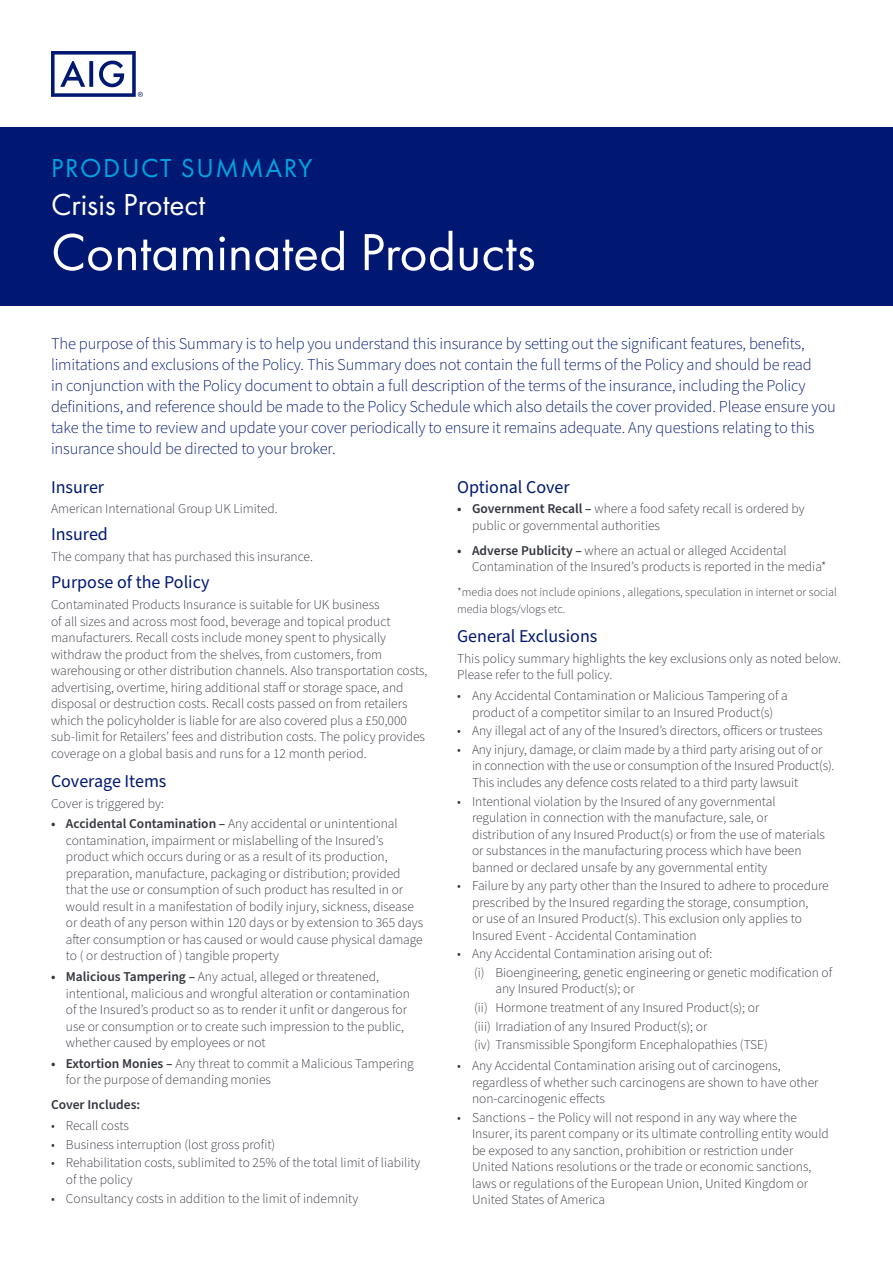
<style>
.page{position:relative;width:893px;height:1263px;background:#fff}
.page>*{position:absolute;margin:0;border:0;box-sizing:border-box;transform-origin:0 0}
.intro{font:54px "Futura PT";color:#fff}
.intro-2{font:31.5px "Futura PT";color:#fff}
.intro-3{font:27px "Futura PT";letter-spacing:.06em;color:#00a4e3}
.intro-4{font:18px "Source Sans Pro";color:#001871}
.intro-5{font:300 16.5px/21px "Source Sans Pro";letter-spacing:-.01em;color:#001871}
.intro-6{font:300 13.5px/16.5px "Source Sans Pro";color:#343741}
.intro-7{font:600 13.5px "Source Sans Pro";color:#343741}
.intro-8{font:300 12px/16.5px "Source Sans Pro";color:#343741}
.s1{font-weight:600}
</style>
<div class="page">
<div style="left:0;top:128px;width:893px;height:178px;background:#001871"></div>
<svg style="left:51px;top:51px;width:92px;height:46px"></svg>
<p class="intro-3" style="left:51px;top:152px;width:263px">PRODUCT SUMMARY</p>
<p class="intro-2" style="left:51px;top:186px;width:156px">Crisis Protect</p>
<p class="intro" style="left:51px;top:220px;width:486px">Contaminated Products</p>
<p class="intro-5" style="left:51px;top:333px;width:786px">The purpose of this Summary is to help you understand this insurance by setting out the significant features, benefits, limitations and exclusions of the Policy. This Summary does not contain the full terms of the Policy and should be read<br>in conjunction with the Policy document to obtain a full description of the terms of the insurance, including the Policy definitions, and reference should be made to the Policy Schedule which also details the cover provided. Please ensure you take the time to review and update your cover periodically to ensure it remains adequate. Any questions relating to this insurance should be directed to your broker.</p>
<p class="intro-4" style="left:51px;top:475px;width:55px">Insurer</p>
<p class="intro-6" style="left:51px;top:501px;width:228px">American International Group UK Limited.</p>
<p class="intro-4" style="left:51px;top:522px;width:58px">Insured</p>
<p class="intro-6" style="left:51px;top:549px;width:263px">The company that has purchased this insurance.</p>
<p class="intro-4" style="left:51px;top:570px;width:160px">Purpose of the Policy</p>
<p class="intro-6" style="left:51px;top:597px;width:378px">Contaminated Products Insurance is suitable for UK business<br>of all sizes and across most food, beverage and topical product manufacturers. Recall costs include money spent to physically withdraw the product from the shelves, from customers, from warehousing or other distribution channels. Also transportation costs, advertising, overtime, hiring additional staff or storage space, and disposal or destruction costs. Recall costs passed on from retailers which the policyholder is liable for are also covered plus a £50,000 sub-limit for Retailers’ fees and distribution costs. The policy provides coverage on a global basis and runs for a 12 month period.</p>
<p class="intro-4" style="left:51px;top:769px;width:117px">Coverage Items</p>
<p class="intro-6" style="left:51px;top:795px;width:115px">Cover is triggered by:</p>
<p class="intro-6" style="left:66px;top:816px;width:359px;text-indent:-15px"><span class="s1">• Accidental Contamination –</span> Any accidental or unintentional contamination, impairment or mislabelling of the Insured’s product which occurs during or as a result of its production, preparation, manufacture, packaging or distribution; provided that the use or consumption of such product has resulted in or would result in a manifestation of bodily injury, sickness, disease or death of any person within 120 days or by extension to 365 days after consumption or has caused or would cause physical damage to ( or destruction of ) tangible property</p>
<p class="intro-6" style="left:66px;top:969px;width:346px;text-indent:-15px"><span class="s1">• Malicious Tampering –</span> Any actual, alleged or threatened, intentional, malicious and wrongful alteration or contamination of the Insured’s product so as to render it unfit or dangerous for use or consumption or to create such impression to the public, whether caused by employees or not</p>
<p class="intro-6" style="left:66px;top:1056px;width:349px;text-indent:-15px"><span class="s1">• Extortion Monies –</span> Any threat to commit a Malicious Tampering for the purpose of demanding monies</p>
<p class="intro-7" style="left:51px;top:1096px;width:91px">Cover Includes:</p>
<p class="intro-6" style="left:51px;top:1118px;width:79px">• Recall costs</p>
<p class="intro-6" style="left:51px;top:1136px;width:226px">• Business interruption (lost gross profit)</p>
<p class="intro-6" style="left:66px;top:1155px;width:356px;text-indent:-15px">• Rehabilitation costs, sublimited to 25% of the total limit of liability of the policy</p>
<p class="intro-6" style="left:51px;top:1190px;width:309px">• Consultancy costs in addition to the limit of indemnity</p>
<p class="intro-4" style="left:457px;top:475px;width:114px">Optional Cover</p>
<p class="intro-6" style="left:472px;top:501px;width:334px;text-indent:-15px"><span class="s1">• Government Recall –</span> where a food safety recall is ordered by public or governmental authorities</p>
<p class="intro-6" style="left:472px;top:542px;width:356px;text-indent:-15px"><span class="s1">• Adverse Publicity –</span> where an actual or alleged Accidental<br>Contamination of the Insured’s products is reported in the media*</p>
<p class="intro-8" style="left:457px;top:584px;width:381px">*media does not include opinions , allegations, speculation in internet or social media blogs/vlogs etc.</p>
<p class="intro-4" style="left:457px;top:624px;width:142px">General Exclusions</p>
<p class="intro-6" style="left:457px;top:650px;width:385px">This policy summary highlights the key exclusions only as noted below.<br>Please refer to the full policy.</p>
<p class="intro-6" style="left:457px;top:688px;width:332px;text-align:center">• Any Accidental Contamination or Malicious Tampering of a product of a competitor similar to an Insured Product(s)</p>
<p class="intro-6" style="left:457px;top:723px;width:367px">• Any illegal act of any of the Insured’s directors, officers or trustees</p>
<p class="intro-6" style="left:472px;top:741px;width:364px;text-indent:-15px">• Any injury, damage, or claim made by a third party arising out of or in connection with the use or consumption of the Insured Product(s).<br>This includes any defence costs related to a third party lawsuit</p>
<p class="intro-6" style="left:472px;top:793px;width:354px;text-indent:-15px">• Intentional violation by the Insured of any governmental regulation in connection with the manufacture, sale, or distribution of any Insured Product(s) or from the use of materials or substances in the manufacturing process which have been banned or declared unsafe by any governmental entity</p>
<p class="intro-6" style="left:472px;top:878px;width:358px;text-indent:-15px">• Failure by any party other than the Insured to adhere to procedure prescribed by the Insured regarding the storage, consumption,<br>or use of an Insured Product(s). This exclusion only applies to Insured Event - Accidental Contamination</p>
<p class="intro-6" style="left:457px;top:946px;width:257px">• Any Accidental Contamination arising out of:</p>
<p class="intro-6" style="left:495px;top:965px;width:338px;text-indent:-21px">(i) Bioengineering, genetic engineering or genetic modification of any Insured Product(s); or</p>
<p class="intro-6" style="left:474px;top:1000px;width:287px">(ii) Hormone treatment of any Insured Product(s); or</p>
<p class="intro-6" style="left:474px;top:1018px;width:235px">(iii) Irradiation of any Insured Product(s); or</p>
<p class="intro-6" style="left:474px;top:1037px;width:295px">(iv) Transmissible Spongiform Encephalopathies (TSE)</p>
<p class="intro-6" style="left:472px;top:1058px;width:348px;text-indent:-15px">• Any Accidental Contamination arising out of carcinogens, regardless of whether such carcinogens are shown to have other non-carcinogenic effects</p>
<p class="intro-6" style="left:472px;top:1109px;width:358px;text-indent:-15px">• Sanctions – the Policy will not respond in any way where the Insurer, its parent company or its ultimate controlling entity would be exposed to any sanction, prohibition or restriction under United Nations resolutions or the trade or economic sanctions, laws or regulations of the European Union, United Kingdom or United States of America</p>
</div>
